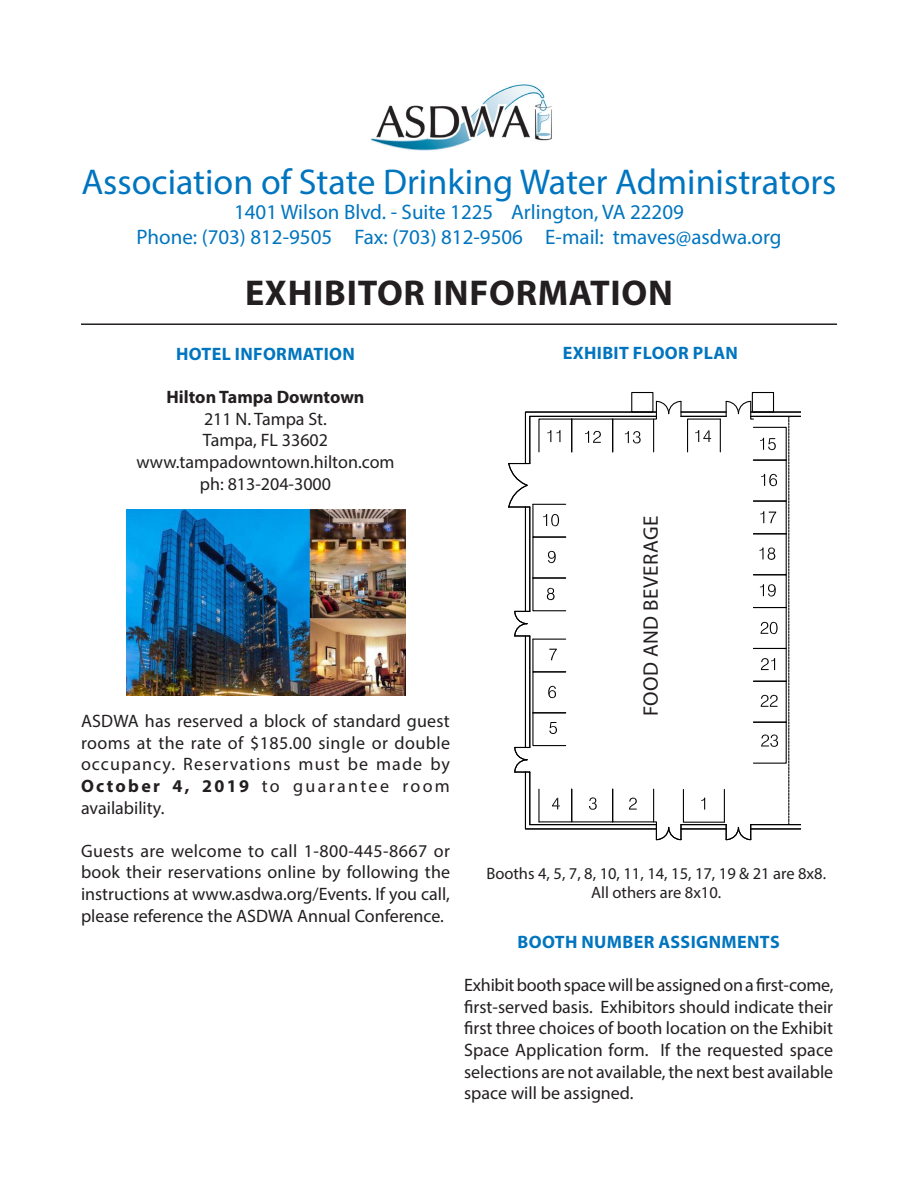
<style>
.page{position:relative;width:918px;height:1188px;background:#fff}
.page>*{position:absolute;margin:0;border:0;box-sizing:border-box;transform-origin:0 0}
.t1{font:36px "Myriad Pro";color:#0075bf}
.t2{font:700 36px "Myriad Pro";letter-spacing:.02em;color:#231f20}
.t3{font:21px "Myriad Pro";color:#0075bf}
.t4{font:21px "Myriad Pro";letter-spacing:.02em;color:#231f20}
.t5{font:18px/21.6px "Myriad Pro";color:#231f20;text-align:justify}
.t6{font:700 18px "Myriad Pro";letter-spacing:.02em;color:#0075bf}
.t7{font:700 18px "Myriad Pro";color:#231f20}
.t8{font:16.5px "Myriad Pro";color:#231f20}
.s1{font-weight:700}
</style>
<div class="page">
<hr style="left:81px;top:323px;width:756px;height:2px;background:#231f20">
<img style="left:370px;top:84px;width:182px;height:67px">
<img style="left:127px;top:510px;width:278px;height:185px">
<hr style="left:751px;top:416px;width:50px;height:1px;background:#000">
<hr style="left:751px;top:412px;width:50px;height:1px;background:#000">
<hr style="left:751px;top:828px;width:50px;height:1px;background:#000">
<hr style="left:751px;top:824px;width:50px;height:1px;background:#000">
<svg style="left:508px;top:392px;width:281px;height:449px"></svg>
<div style="left:488px;top:371px;width:54px;height:37px;background:#fff"></div>
<p class="t1" style="left:81px;top:160px;width:757px">Association of State Drinking Water Administrators</p>
<p class="t3" style="left:234px;top:199px;width:451px">1401 Wilson Blvd. - Suite 1225 Arlington, VA 22209</p>
<p class="t3" style="left:136px;top:224px;width:647px">Phone: (703) 812-9505 Fax: (703) 812-9506 E-mail: tmaves@asdwa.org</p>
<p class="t2" style="left:245px;top:270px;width:429px">EXHIBITOR INFORMATION</p>
<p class="t6" style="left:176px;top:342px;width:180px">HOTEL INFORMATION</p>
<p class="t7" style="left:166px;top:385px;width:200px">Hilton Tampa Downtown</p>
<p class="t5" style="left:204px;top:408px;width:124px">211 N. Tampa St.</p>
<p class="t5" style="left:203px;top:429px;width:127px">Tampa, FL 33602</p>
<p class="t5" style="left:136px;top:451px;width:260px">www.tampadowntown.hilton.com</p>
<p class="t5" style="left:200px;top:473px;width:133px">ph: 813-204-3000</p>
<p class="t5" style="left:81px;top:710px;width:371px">ASDWA has reserved a block of standard guest rooms at the rate of $185.00 single or double occupancy. Reservations must be made by <span class="s1">October 4, 2019</span> to guarantee room availability.</p>
<p class="t5" style="left:81px;top:840px;width:371px">Guests are welcome to call 1-800-445-8667 or book their reservations online by following the instructions at www.asdwa.org/Events. If you call, please reference the ASDWA Annual Conference.</p>
<p class="t6" style="left:563px;top:342px;width:177px">EXHIBIT FLOOR PLAN</p>
<p class="t4" style="left:638px;top:716px;width:202px;rotate:-90deg">FOOD AND BEVERAGE</p>
<p class="t8" style="left:486px;top:863px;width:341px">Booths 4, 5, 7, 8, 10, 11, 14, 15, 17, 19 &amp; 21 are 8x8.</p>
<p class="t8" style="left:591px;top:883px;width:132px">All others are 8x10.</p>
<p class="t6" style="left:518px;top:930px;width:264px">BOOTH NUMBER ASSIGNMENTS</p>
<p class="t5" style="left:464px;top:974px;width:371px">Exhibit booth space will be assigned on a first-come, first-served basis. Exhibitors should indicate their first three choices of booth location on the Exhibit Space Application form. If the requested space selections are not available, the next best available space will be assigned.</p>
</div>
